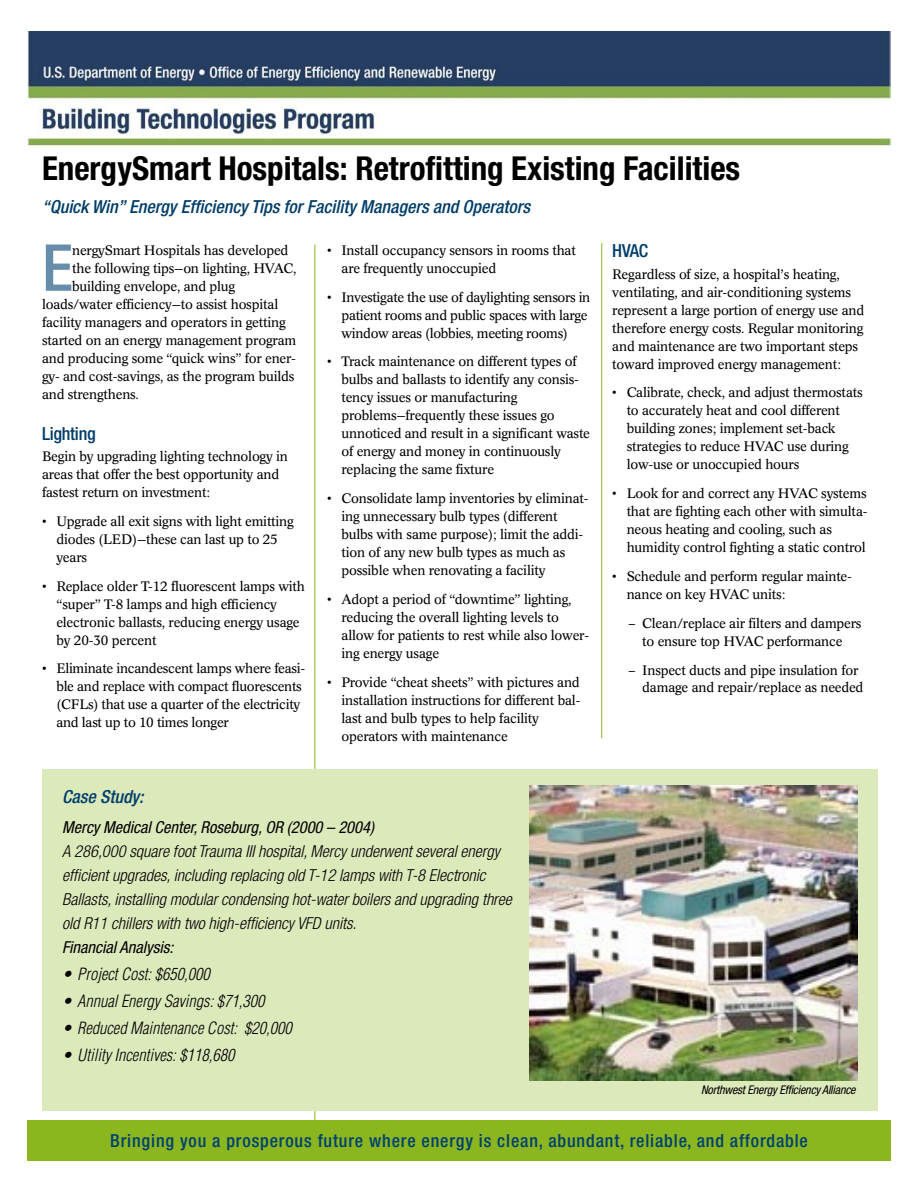
<style>
.page{position:relative;width:918px;height:1188px;background:#fff}
.page>*{position:absolute;margin:0;border:0;box-sizing:border-box;transform-origin:0 0}
.t1{font:500 condensed 64.8px "Helvetica Neue";color:#668daa}
.t2{font:700 condensed 33px "Helvetica Neue";color:#000}
.t3{font:500 condensed 18px "Helvetica Neue";letter-spacing:.05em;color:#004071}
.t4{font:italic 500 condensed 18px "Helvetica Neue";color:#003d69}
.t5{font:500 condensed 18px "Helvetica Neue";letter-spacing:-.015em;color:#003d69}
.t6{font:italic 300 condensed 16.5px/24px "Helvetica Neue";color:#000}
.t7{font:italic 300 condensed 16.5px "Helvetica";color:#000}
.t8{font:13.5px/18px "Concorde BE";letter-spacing:-.015em;color:#000}
.t9{font:italic condensed 12px "Helvetica Neue";letter-spacing:-.015em;color:#000}
.s1{font-weight:400}
</style>
<div class="page">
<hr style="left:601px;top:243px;width:1px;height:495px;background:#8bb61e">
<img style="left:27px;top:32px;width:864px;height:115px">
<div style="left:27px;top:1120px;width:864px;height:41px;background:#8bb61e"></div>
<hr style="left:315px;top:244px;width:1px;height:879px;background:#8bb61e">
<div style="left:42px;top:770px;width:836px;height:342px;background:#dce9bb"></div>
<img style="left:529px;top:785px;width:328px;height:295px">
<h1 class="t2" style="left:42px;top:157px;width:700px">EnergySmart Hospitals: Retrofitting Existing Facilities</h1>
<h4 class="t4" style="left:42px;top:200px;width:490px">“Quick Win” Energy Efficiency Tips for Facility Managers and Operators</h4>
<p class="t1" style="left:42px;top:245px;width:33px">E</p>
<p class="t8" style="left:72px;top:242px;width:218px">nergySmart Hospitals has developed</p>
<p class="t8" style="left:72px;top:260px;width:226px">the following tips—on lighting, HVAC,</p>
<p class="t8" style="left:72px;top:278px;width:165px">building envelope, and plug</p>
<p class="t8" style="left:42px;top:296px;width:238px">loads/water efficiency—to assist hospital</p>
<p class="t8" style="left:42px;top:314px;width:245px">facility managers and operators in getting</p>
<p class="t8" style="left:42px;top:332px;width:256px">started on an energy management program</p>
<p class="t8" style="left:42px;top:350px;width:256px">and producing some “quick wins” for ener-</p>
<p class="t8" style="left:42px;top:368px;width:254px">gy- and cost-savings, as the program builds</p>
<p class="t8" style="left:42px;top:386px;width:99px">and strengthens.</p>
<h4 class="t5" style="left:42px;top:427px;width:55px">Lighting</h4>
<p class="t8" style="left:42px;top:448px;width:248px">Begin by upgrading lighting technology in areas that offer the best opportunity and fastest return on investment:</p>
<p class="t8" style="left:56px;top:513px;width:239px;text-indent:-14px">• Upgrade all exit signs with light emitting diodes (LED)—these can last up to 25 years</p>
<p class="t8" style="left:56px;top:578px;width:250px;text-indent:-14px">• Replace older T-12 fluorescent lamps with “super” T-8 lamps and high efficiency electronic ballasts, reducing energy usage by 20-30 percent</p>
<p class="t8" style="left:56px;top:661px;width:250px;text-indent:-14px">• Eliminate incandescent lamps where feasi&shy;ble and replace with compact fluorescents (CFLs) that use a quarter of the electricity and last up to 10 times longer</p>
<p class="t8" style="left:342px;top:242px;width:236px;text-indent:-14px">• Install occupancy sensors in rooms that are frequently unoccupied</p>
<p class="t8" style="left:342px;top:289px;width:250px;text-indent:-14px">• Investigate the use of daylighting sensors in patient rooms and public spaces with large window areas (lobbies, meeting rooms)</p>
<p class="t8" style="left:342px;top:354px;width:250px;text-indent:-14px">• Track maintenance on different types of bulbs and ballasts to identify any consis&shy;tency issues or manufacturing problems—frequently these issues go unnoticed and result in a significant waste of energy and money in continuously replacing the same fixture</p>
<p class="t8" style="left:342px;top:490px;width:249px;text-indent:-14px">• Consolidate lamp inventories by eliminat&shy;ing unnecessary bulb types (different bulbs with same purpose); limit the addi&shy;tion of any new bulb types as much as possible when renovating a facility</p>
<p class="t8" style="left:342px;top:591px;width:249px;text-indent:-14px">• Adopt a period of “downtime” lighting, reducing the overall lighting levels to allow for patients to rest while also lower&shy;ing energy usage</p>
<p class="t8" style="left:342px;top:674px;width:240px;text-indent:-14px">• Provide “cheat sheets” with pictures and installation instructions for different bal&shy;last and bulb types to help facility operators with maintenance</p>
<p class="t4" style="left:62px;top:791px;width:83px">Case Study:</p>
<p class="t6" style="left:62px;top:816px;width:451px"><span class="s1">Mercy Medical Center, Roseburg, OR (2000 – 2004)<br></span>A 286,000 square foot Trauma III hospital, Mercy underwent several energy efficient upgrades, including replacing old T-12 lamps with T-8 Electronic Ballasts, installing modular condensing hot-water boilers and upgrading three old R11 chillers with two high-efficiency VFD units.<br><span class="s1">Financial Analysis:</span></p>
<p class="t7" style="left:62px;top:964px;width:149px">• Project Cost: $650,000</p>
<p class="t7" style="left:62px;top:991px;width:204px">• Annual Energy Savings: $71,300</p>
<p class="t7" style="left:62px;top:1018px;width:231px">• Reduced Maintenance Cost: $20,000</p>
<p class="t7" style="left:62px;top:1045px;width:174px">• Utility Incentives: $118,680</p>
<h4 class="t5" style="left:612px;top:244px;width:37px">HVAC</h4>
<p class="t8" style="left:612px;top:266px;width:254px">Regardless of size, a hospital’s heating, ventilating, and air-conditioning systems represent a large portion of energy use and therefore energy costs. Regular monitoring and maintenance are two important steps toward improved energy management:</p>
<p class="t8" style="left:627px;top:385px;width:238px;text-indent:-14px">• Calibrate, check, and adjust thermostats to accurately heat and cool different building zones; implement set-back strategies to reduce HVAC use during low-use or unoccupied hours</p>
<p class="t8" style="left:627px;top:485px;width:242px;text-indent:-14px">• Look for and correct any HVAC systems that are fighting each other with simulta&shy;neous heating and cooling, such as humidity control fighting a static control</p>
<p class="t8" style="left:627px;top:568px;width:227px;text-indent:-14px">• Schedule and perform regular mainte&shy;nance on key HVAC units:</p>
<p class="t8" style="left:628px;top:615px;width:235px;text-align:center">– Clean/replace air filters and dampers to ensure top HVAC performance</p>
<p class="t8" style="left:642px;top:662px;width:223px;text-indent:-14px">– Inspect ducts and pipe insulation for damage and repair/replace as needed</p>
<p class="t9" style="left:701px;top:1086px;width:156px">Northwest Energy Efficiency Alliance</p>
<p class="t3" style="left:110px;top:1134px;width:699px">Bringing you a prosperous future where energy is clean, abundant, reliable, and affordable</p>
</div>
